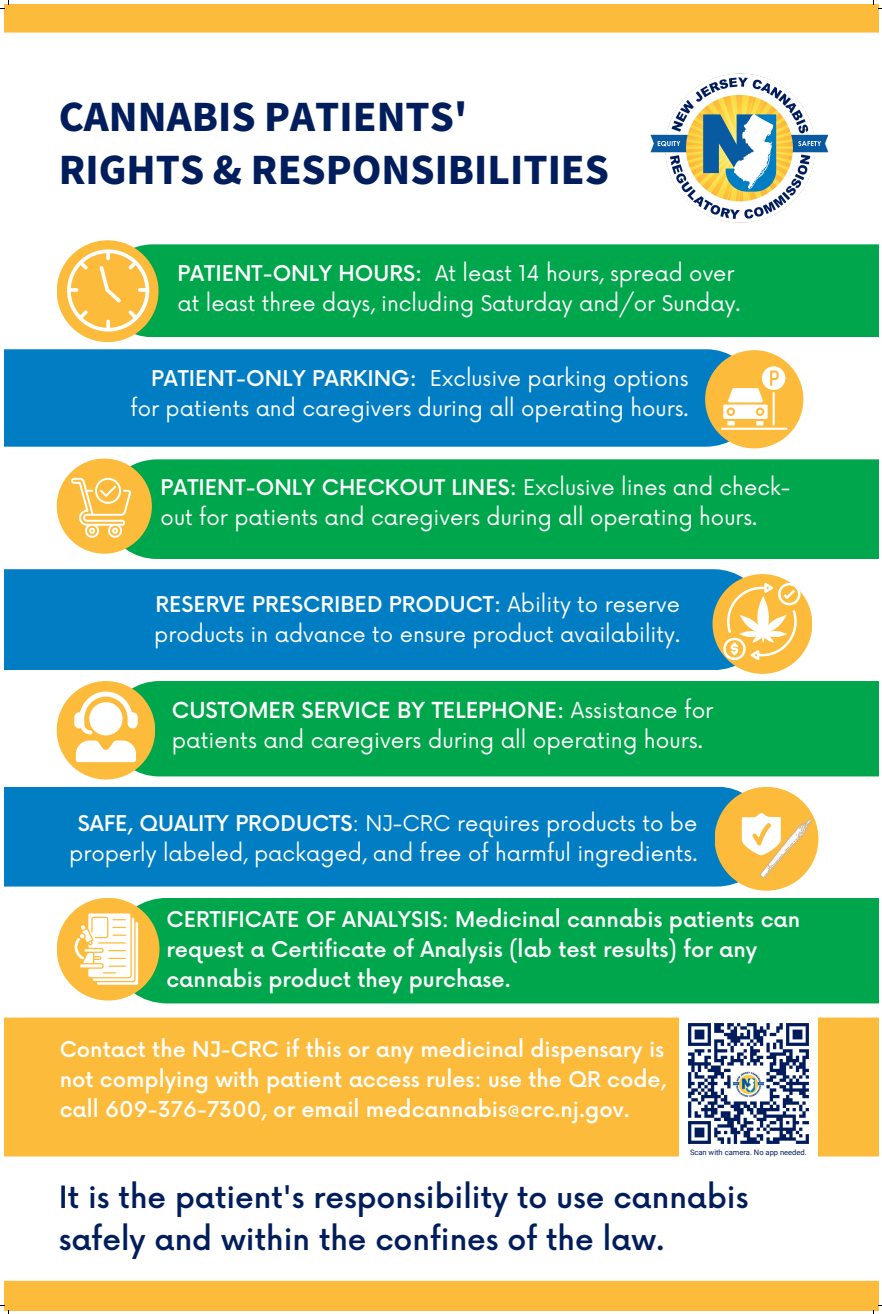
<style>
.page{position:relative;width:882px;height:1314px;background:#fff}
.page>*{position:absolute;margin:0;border:0;box-sizing:border-box;transform-origin:0 0}
.t1{font:900 37.85px "Noto Sans JP";color:#011d5c}
.t2{font:500 29.9px/42px "Now";color:#011d5c}
.t3{font:21.5px/30.4px "Now";color:#fff}
.t4{font:21.2px/29.9px "Now";color:#fff}
.t5{font:500 21.2px/29.9px "Now";color:#fff}
.t6{font:7.55px "Roboto";color:#011d5c}
.s1{font-weight:500}
</style>
<div class="page">
<div style="left:113px;top:681px;width:764px;height:95px;background:#00a64b"></div>
<div style="left:57px;top:681px;width:98px;height:98px;background:#fdbb3c;border-radius:50%"></div>
<svg style="left:74px;top:691px;width:64px;height:71px"></svg>
<div style="left:4px;top:787px;width:741px;height:99px;background:#007dc3"></div>
<div style="left:714px;top:786px;width:104px;height:104px;background:#fdbb3c;border-radius:50%"></div>
<svg style="left:741px;top:813px;width:70px;height:65px"></svg>
<img style="left:650px;top:73px;width:179px;height:150px">
<div style="left:112px;top:898px;width:765px;height:105px;background:#00a64b"></div>
<div style="left:57px;top:897px;width:102px;height:103px;background:#fdbb3c;border-radius:50%"></div>
<svg style="left:75px;top:913px;width:63px;height:71px"></svg>
<div style="left:128px;top:244px;width:749px;height:93px;background:#00a64b"></div>
<div style="left:57px;top:240px;width:101px;height:102px;background:#fdbb3c;border-radius:50%"></div>
<svg style="left:67px;top:249px;width:82px;height:82px"></svg>
<div style="left:105px;top:459px;width:772px;height:100px;background:#00a64b"></div>
<div style="left:57px;top:458px;width:95px;height:95px;background:#fdbb3c;border-radius:50%"></div>
<svg style="left:71px;top:477px;width:60px;height:60px"></svg>
<div style="left:4px;top:349px;width:734px;height:97px;background:#007dc3"></div>
<div style="left:704px;top:350px;width:99px;height:98px;background:#fdbb3c;border-radius:50%"></div>
<svg style="left:721px;top:366px;width:66px;height:63px"></svg>
<div style="left:4px;top:569px;width:750px;height:101px;background:#007dc3"></div>
<div style="left:712px;top:574px;width:99px;height:99px;background:#fdbb3c;border-radius:50%"></div>
<svg style="left:722px;top:582px;width:78px;height:78px"></svg>
<div style="left:4px;top:1017px;width:873px;height:139px;background:#fdbb3c"></div>
<img style="left:679px;top:1017px;width:137px;height:139px">
<div style="left:4px;top:1280px;width:873px;height:29px;background:#fdbb3c"></div>
<div style="left:4px;top:4px;width:873px;height:29px;background:#fdbb3c"></div>
<svg style="left:873px;top:0;width:8px;height:10px"></svg>
<svg style="left:0;top:1305px;width:10px;height:8px"></svg>
<svg style="left:873px;top:1305px;width:8px;height:8px"></svg>
<p class="t1" style="left:59px;top:87px;width:410px">CANNABIS PATIENTS'</p>
<p class="t1" style="left:59px;top:140px;width:551px">RIGHTS &amp; RESPONSIBILITIES</p>
<p class="t4" style="left:177px;top:260px;width:564px"><span class="s1">PATIENT-ONLY HOURS:</span> At least 14 hours, spread over at least three days, including Saturday and/or Sunday.</p>
<p class="t4" style="left:130px;top:364px;width:559px;text-align:right"><span class="s1">PATIENT-ONLY PARKING:</span> Exclusive parking options for patients and caregivers during all operating hours.</p>
<p class="t4" style="left:160px;top:473px;width:631px"><span class="s1">PATIENT-ONLY CHECKOUT LINES:</span> Exclusive lines and check&shy;out for patients and caregivers during all operating hours.</p>
<p class="t4" style="left:154px;top:590px;width:527px"><span class="s1">RESERVE PRESCRIBED PRODUCT:</span> Ability to reserve products in advance to ensure product availability.</p>
<p class="t3" style="left:172px;top:695px;width:542px"><span class="s1">CUSTOMER SERVICE BY TELEPHONE:</span> Assistance for patients and caregivers during all operating hours.</p>
<p class="t4" style="left:69px;top:809px;width:629px;text-align:center"><span class="s1">SAFE, QUALITY PRODUCTS</span>: NJ-CRC requires products to be properly labeled, packaged, and free of harmful ingredients.</p>
<p class="t5" style="left:166px;top:905px;width:635px">CERTIFICATE OF ANALYSIS: Medicinal cannabis patients can request a Certificate of Analysis (lab test results) for any cannabis product they purchase.</p>
<p class="t5" style="left:60px;top:1035px;width:607px;text-align:justify">Contact the NJ-CRC if this or any medicinal dispensary is not complying with patient access rules: use the QR code, call 609-376-7300, or email medcannabis@crc.nj.gov.</p>
<p class="t6" style="left:689px;top:1147px;width:118px">Scan with camera. No app needed.</p>
<p class="t2" style="left:59px;top:1177px;width:690px">It is the patient's responsibility to use cannabis safely and within the confines of the law.</p>
</div>
